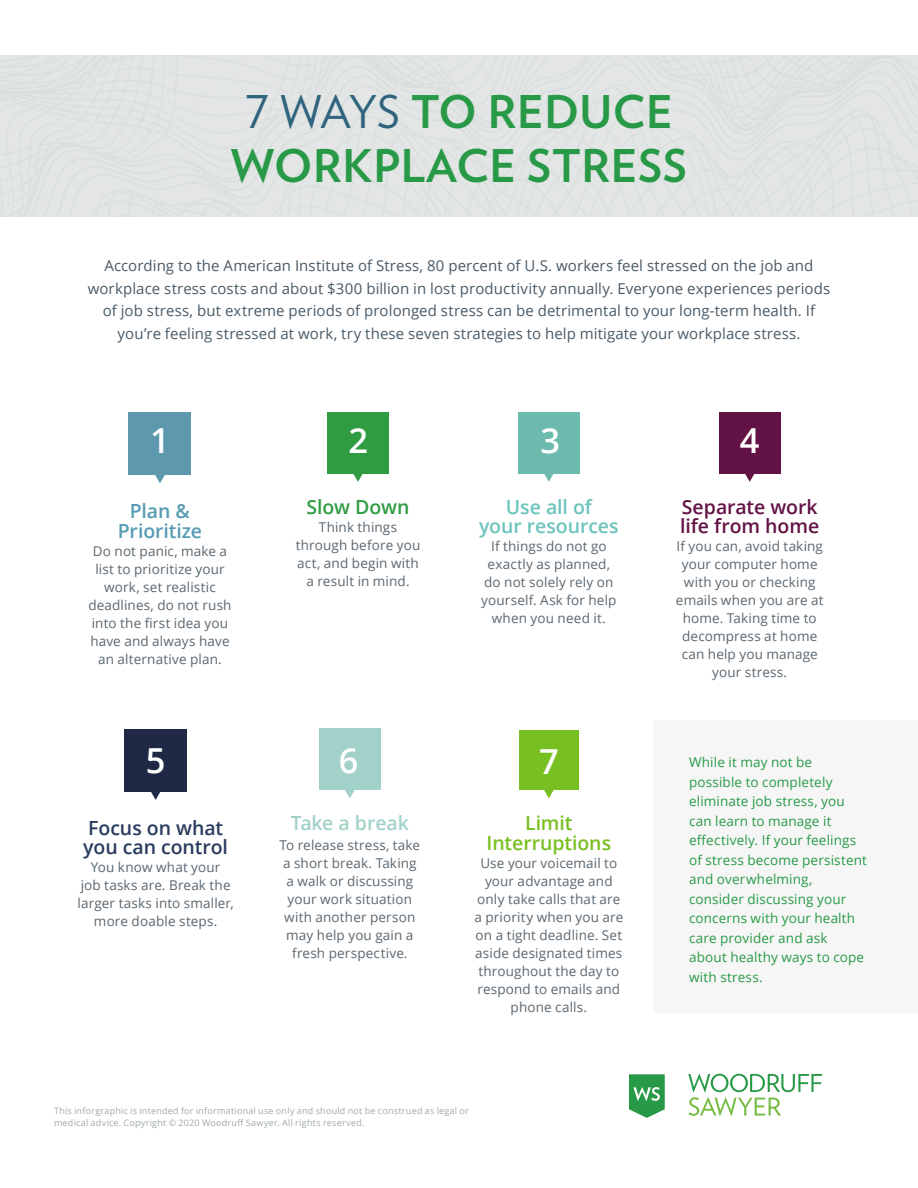
<style>
.page{position:relative;width:918px;height:1188px;background:#fff}
.page>*{position:absolute;margin:0;border:0;box-sizing:border-box;transform-origin:0 0}
.t1{font:700 45px/54px "Verlag";letter-spacing:.015em;color:#289a47;text-align:center}
.t2{font:600 34.5px "Open Sans";color:#fff}
.t3{font:600 19.5px/19.5px "Open Sans";letter-spacing:-.005em;color:#293b5e}
.t4{font:600 19.5px/19.5px "Open Sans";letter-spacing:-.005em;color:#621244}
.t5{font:600 19.5px/19.5px "Open Sans";letter-spacing:-.005em;color:#6cc4bc;text-align:center}
.t6{font:600 19.5px/19.5px "Open Sans";letter-spacing:-.005em;color:#78bf21;text-align:center}
.t7{font:600 19.5px/19.5px "Open Sans";letter-spacing:-.005em;color:#559bb4;text-align:center}
.t8{font:600 19.5px "Open Sans";letter-spacing:-.005em;color:#a1d1c9}
.t9{font:600 19.5px "Open Sans";letter-spacing:-.005em;color:#309c42}
.t10{font:15px/22.5px "Open Sans";letter-spacing:.005em;color:#495a66;text-align:center}
.t11{font:13.5px/18px "Open Sans";letter-spacing:.01em;color:#5b6770;text-align:center}
.t12{font:13.5px/19.5px "Open Sans";letter-spacing:.01em;color:#289a47}
.t13{font:9px/12px "Open Sans";letter-spacing:.025em;color:#a0a9ad}
.s1{font-weight:400;color:#30647e}
</style>
<div class="page">
<svg style="left:688px;top:1074px;width:134px;height:42px"></svg>
<svg style="left:629px;top:1074px;width:36px;height:44px"></svg>
<div style="left:129px;top:412px;width:62px;height:63px;background:#5d98af"></div>
<svg style="left:155px;top:475px;width:10px;height:8px"></svg>
<div style="left:124px;top:729px;width:63px;height:62px;background:#1f2945"></div>
<svg style="left:150px;top:791px;width:11px;height:9px"></svg>
<div style="left:327px;top:412px;width:62px;height:61px;background:#309c42"></div>
<svg style="left:353px;top:473px;width:10px;height:9px"></svg>
<div style="left:319px;top:729px;width:61px;height:61px;background:#a1d1c9"></div>
<svg style="left:345px;top:790px;width:10px;height:8px"></svg>
<div style="left:518px;top:412px;width:61px;height:61px;background:#6bbaad"></div>
<svg style="left:544px;top:473px;width:10px;height:9px"></svg>
<div style="left:519px;top:731px;width:60px;height:59px;background:#78bf21"></div>
<svg style="left:544px;top:790px;width:10px;height:8px"></svg>
<div style="left:719px;top:412px;width:61px;height:61px;background:#621244"></div>
<svg style="left:744px;top:473px;width:11px;height:9px"></svg>
<div style="left:654px;top:720px;width:264px;height:293px;background:#f6f6f6"></div>
<h1 class="t1" style="left:231px;top:82px;width:458px"><span class="s1">7 WAYS</span> TO REDUCE<br>WORKPLACE STRESS</h1>
<p class="t10" style="left:88px;top:254px;width:744px">According to the American Institute of Stress, 80 percent of U.S. workers feel stressed on the job and workplace stress costs and about $300 billion in lost productivity annually. Everyone experiences periods of job stress, but extreme periods of prolonged stress can be detrimental to your long-term health. If you’re feeling stressed at work, try these seven strategies to help mitigate your workplace stress.</p>
<h2 class="t2" style="left:150px;top:417px;width:21px">1</h2>
<h3 class="t7" style="left:118px;top:501px;width:86px">Plan &amp;<br>Prioritize</h3>
<p class="t11" style="left:88px;top:542px;width:145px">Do not panic, make a list to prioritize your work, set realistic deadlines, do not rush into the first idea you have and always have an alternative plan.</p>
<h2 class="t2" style="left:146px;top:737px;width:21px">5</h2>
<h3 class="t3" style="left:83px;top:818px;width:146px">Focus on what you can control</h3>
<p class="t11" style="left:78px;top:858px;width:158px">You know what your<br>job tasks are. Break the larger tasks into smaller, more doable steps.</p>
<h2 class="t2" style="left:349px;top:417px;width:21px">2</h2>
<h3 class="t9" style="left:306px;top:493px;width:105px">Slow Down</h3>
<p class="t11" style="left:296px;top:518px;width:126px">Think things through before you act, and begin with a result in mind.</p>
<h2 class="t2" style="left:339px;top:736px;width:21px">6</h2>
<h3 class="t8" style="left:291px;top:810px;width:119px">Take a break</h3>
<p class="t11" style="left:280px;top:836px;width:142px">To release stress, take a short break. Taking a walk or discussing your work situation with another person may help you gain a fresh perspective.</p>
<h2 class="t2" style="left:540px;top:417px;width:21px">3</h2>
<h3 class="t5" style="left:479px;top:497px;width:141px">Use all of<br>your resources</h3>
<p class="t11" style="left:481px;top:537px;width:137px">If things do not go exactly as planned, do not solely rely on yourself. Ask for help when you need it.</p>
<h2 class="t2" style="left:539px;top:738px;width:21px">7</h2>
<h3 class="t6" style="left:487px;top:813px;width:126px">Limit<br>Interruptions</h3>
<p class="t11" style="left:474px;top:854px;width:150px">Use your voicemail to your advantage and only take calls that are a priority when you are on a tight deadline. Set aside designated times throughout the day to respond to emails and phone calls.</p>
<p class="t13" style="left:54px;top:1105px;width:416px">This inforgraphic is intended for informational use only and should not be construed as legal or medical advice. Copyright © 2020 Woodruff Sawyer. All rights reserved.</p>
<h2 class="t2" style="left:740px;top:417px;width:21px">4</h2>
<h3 class="t4" style="left:680px;top:497px;width:141px">Separate work life from home</h3>
<p class="t11" style="left:676px;top:537px;width:149px">If you can, avoid taking your computer home with you or checking emails when you are at home. Taking time to decompress at home can help you manage your stress.</p>
<p class="t12" style="left:689px;top:752px;width:179px">While it may not be possible to completely eliminate job stress, you can learn to manage it effectively. If your feelings of stress become persistent and overwhelming, consider discussing your concerns with your health care provider and ask about healthy ways to cope with stress.</p>
</div>
